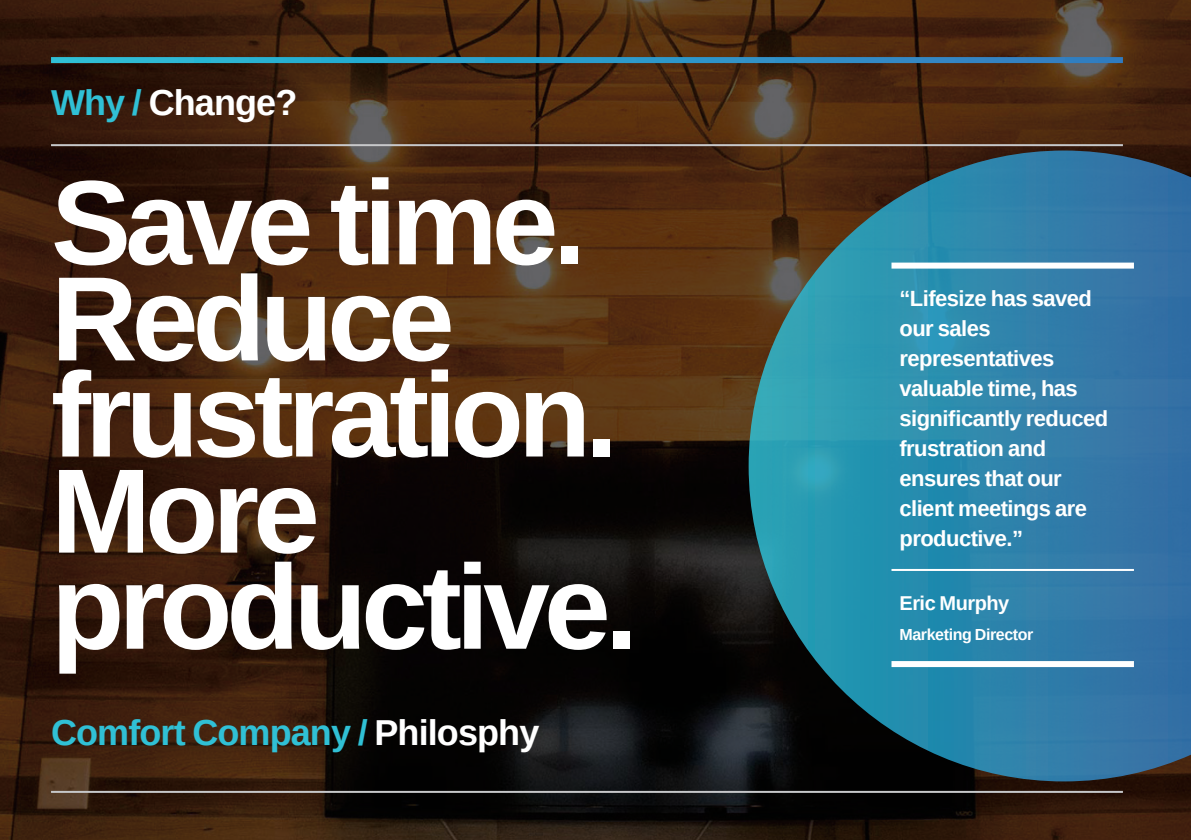
<style>
.page{position:relative;width:1191px;height:840px;background:#fff}
.page>*{position:absolute;margin:0;border:0;box-sizing:border-box;transform-origin:0 0}
.t1{font:700 120px/96px "Liberation Sans";letter-spacing:-.05em;color:#fff}
.t2{font:700 36px "Liberation Sans";letter-spacing:-.025em;color:#30c0d5}
.t3{font:700 36px "Liberation Sans";letter-spacing:-.025em;color:#fff}
.t4{font:700 22px/30px "Liberation Sans";letter-spacing:-.025em;color:#fff}
.t5{font:700 20px "Liberation Sans";letter-spacing:-.025em;color:#fff}
.t6{font:700 16px "Liberation Sans";letter-spacing:-.025em;color:#fff}
.s1{color:#30c0d5}
.s2{color:#fff}
</style>
<div class="page">
<img style="left:0;top:0;width:1191px;height:839px">
<svg style="left:748px;top:150px;width:443px;height:631px;background:#2e7492"></svg>
<div style="left:891px;top:262px;width:243px;height:6px;background:#fff"></div>
<hr style="left:891px;top:568px;width:243px;height:2px;background:#fff">
<svg style="left:891px;top:660px;width:243px;height:6px"></svg>
<svg style="left:51px;top:57px;width:1072px;height:6px;background:#2d9bc8"></svg>
<hr style="left:51px;top:144px;width:1072px;height:2px;background:#c7c8ca">
<hr style="left:51px;top:790px;width:1072px;height:2px;background:#c7c8ca">
<h2 class="t3" style="left:51px;top:78px;width:248px"><span class="s1">Why /</span> Change?</h2>
<h1 class="t1" style="left:51px;top:177px;width:588px">Save time.<br>Reduce frustration.<br>More productive.</h1>
<h2 class="t2" style="left:51px;top:707px;width:490px">Comfort Company / <span class="s2">Philosphy</span></h2>
<p class="t4" style="left:899px;top:283px;width:210px">“Lifesize has saved our sales representatives valuable time, has significantly reduced frustration and ensures that our client meetings are productive.”</p>
<p class="t5" style="left:899px;top:589px;width:111px">Eric Murphy</p>
<p class="t6" style="left:899px;top:623px;width:135px">Marketing Director</p>
</div>
